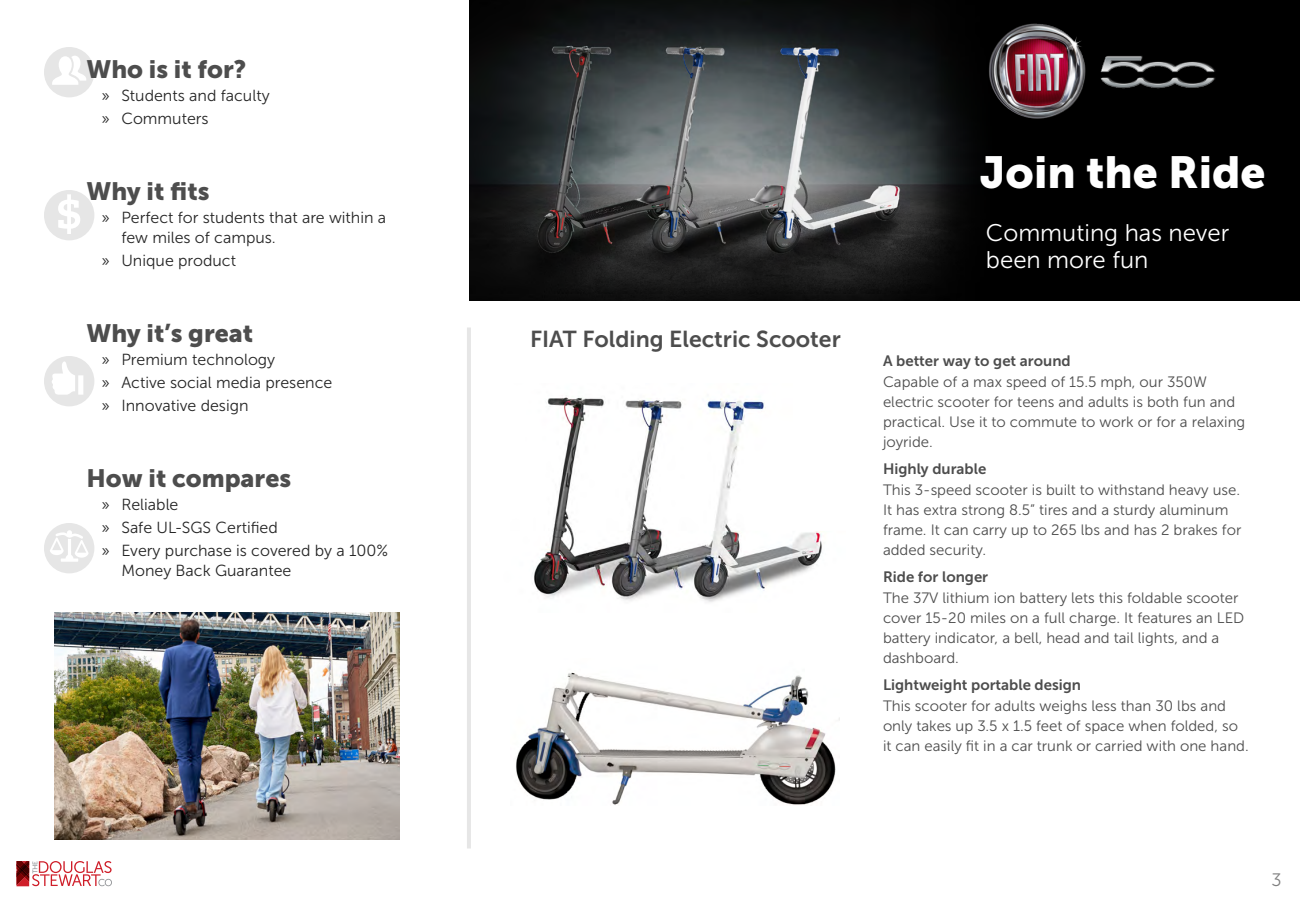
<style>
.page{position:relative;width:1300px;height:900px;background:#fff}
.page>*{position:absolute;margin:0;border:0;box-sizing:border-box;transform-origin:0 0}
.t1{font:44.6px "Museo Sans 900";color:#fff}
.t2{font:25px "Museo Sans 900";color:#4d4d4d}
.t3{font:24px/27px "Museo Sans 300";color:#fff}
.t4{font:23px "Museo Sans 700";color:#4d4d4d}
.t5{font:18px "Museo Sans 300";color:#808080}
.t6{font:16px/23px "Museo Sans 300";color:#262626}
.t7{font:15px/20px "Museo Sans 300";color:#4d4d4d}
.t8{font:15px "Museo Sans 700";color:#4d4d4d}
</style>
<div class="page">
<div style="left:469px;top:0;width:831px;height:300px;background:#000"></div>
<img style="left:469px;top:0;width:500px;height:300px">
<svg style="left:44px;top:190px;width:50px;height:50px"></svg>
<svg style="left:44px;top:47px;width:50px;height:50px"></svg>
<svg style="left:44px;top:523px;width:50px;height:50px"></svg>
<svg style="left:44px;top:356px;width:50px;height:50px"></svg>
<hr style="left:467px;top:328px;width:4px;height:521px;background:#e6e6e6">
<img style="left:989px;top:24px;width:226px;height:95px">
<img style="left:532px;top:397px;width:290px;height:205px">
<img style="left:516px;top:672px;width:324px;height:133px">
<img style="left:54px;top:612px;width:346px;height:228px">
<svg style="left:17px;top:861px;width:95px;height:25px"></svg>
<h2 class="t2" style="left:86px;top:55px;width:161px">Who is it for?</h2>
<p class="t6" style="left:101px;top:84px;width:170px">» Students and faculty » Commuters</p>
<h2 class="t2" style="left:86px;top:177px;width:125px">Why it fits</h2>
<p class="t6" style="left:121px;top:208px;width:266px;line-height:20px;text-indent:-20px">» Perfect for students that are within a few miles of campus.</p>
<p class="t6" style="left:101px;top:249px;width:136px">» Unique product</p>
<h2 class="t2" style="left:86px;top:319px;width:168px">Why it’s great</h2>
<p class="t6" style="left:101px;top:348px;width:232px">» Premium technology<br>» Active social media presence » Innovative design</p>
<h2 class="t2" style="left:86px;top:464px;width:206px">How it compares</h2>
<p class="t6" style="left:101px;top:493px;width:288px">» Reliable<br>» Safe UL-SGS Certified<br>» Every purchase is covered by a 100%</p>
<p class="t6" style="left:121px;top:559px;width:172px">Money Back Guarantee</p>
<h3 class="t4" style="left:530px;top:327px;width:312px">FIAT Folding Electric Scooter</h3>
<h1 class="t1" style="left:980px;top:148px;width:287px">Join the Ride</h1>
<h3 class="t3" style="left:986px;top:220px;width:245px">Commuting has never been more fun</h3>
<p class="t8" style="left:883px;top:353px;width:189px">A better way to get around</p>
<p class="t7" style="left:883px;top:372px;width:364px">Capable of a max speed of 15.5 mph, our 350W electric scooter for teens and adults is both fun and practical. Use it to commute to work or for a relaxing joyride.</p>
<p class="t8" style="left:883px;top:461px;width:105px">Highly durable</p>
<p class="t7" style="left:883px;top:480px;width:360px">This 3-speed scooter is built to withstand heavy use.<br>It has extra strong 8.5” tires and a sturdy aluminum frame. It can carry up to 265 lbs and has 2 brakes for added security.</p>
<p class="t8" style="left:883px;top:569px;width:107px">Ride for longer</p>
<p class="t7" style="left:883px;top:588px;width:363px">The 37V lithium ion battery lets this foldable scooter cover 15-20 miles on a full charge. It features an LED battery indicator, a bell, head and tail lights, and a dashboard.</p>
<p class="t8" style="left:883px;top:677px;width:200px">Lightweight portable design</p>
<p class="t7" style="left:883px;top:696px;width:367px">This scooter for adults weighs less than 30 lbs and only takes up 3.5 x 1.5 feet of space when folded, so it can easily fit in a car trunk or carried with one hand.</p>
<p class="t5" style="left:1272px;top:870px;width:12px">3</p>
</div>
